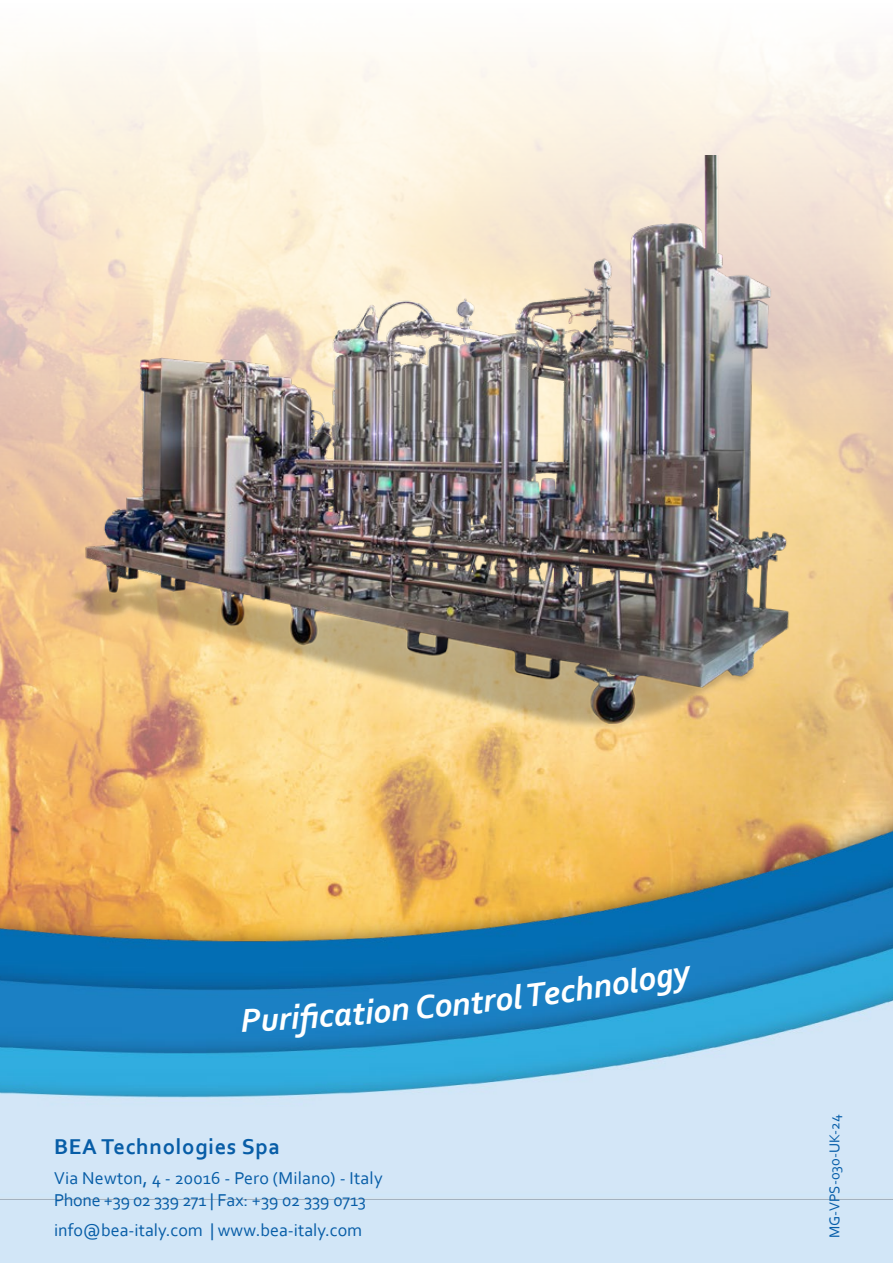
<style>
.page{position:relative;width:893px;height:1263px;background:#fff}
.page>*{position:absolute;margin:0;border:0;box-sizing:border-box;transform-origin:0 0}
.t1{font:italic 700 34.5px "Corbel";color:#fff}
.t2{font:700 22.5px "Corbel";letter-spacing:.03em;color:#075da7}
.t3{font:18px/21.6px "Corbel";color:#075da7}
.t4{font:15px "Corbel";color:#055da9}
</style>
<div class="page">
<svg style="left:0;top:52px;width:893px;height:103px;fill:#fdf7eb"></svg>
<div style="left:0;top:991px;width:893px;height:272px;background:#d2e6f7"></div>
<img style="left:0;top:794px;width:893px;height:406px">
<img style="left:0;top:155px;width:893px;height:639px">
<svg style="left:241px;top:1008px;width:38px;height:24px"></svg>
<svg style="left:561px;top:966px;width:134px;height:37px;background:#1a7ec1"></svg>
<h1 class="t1" style="left:493px;top:978px;width:67px;rotate:-7deg">olTe</h1>
<h1 class="t1" style="left:277px;top:997px;width:76px;rotate:-4deg">rifca</h1>
<h1 class="t1" style="left:350px;top:992px;width:85px;rotate:-5deg">tion C</h1>
<h1 class="t1" style="left:432px;top:985px;width:63px;rotate:-6deg">ontr</h1>
<p class="t2" style="left:54px;top:1133px;width:228px">BEA Technologies Spa</p>
<p class="t3" style="left:54px;top:1167px;width:330px">Via Newton, 4 - 20016 - Pero (Milano) - Italy<br>Phone +39 02 339 271 | Fax: +39 02 339 0713</p>
<p class="t3" style="left:54px;top:1218px;width:310px">info@bea-italy.com | www.bea-italy.com</p>
<p class="t4" style="left:825px;top:1238px;width:125px;rotate:-90deg">MG-VPS-030-UK-24</p>
</div>
